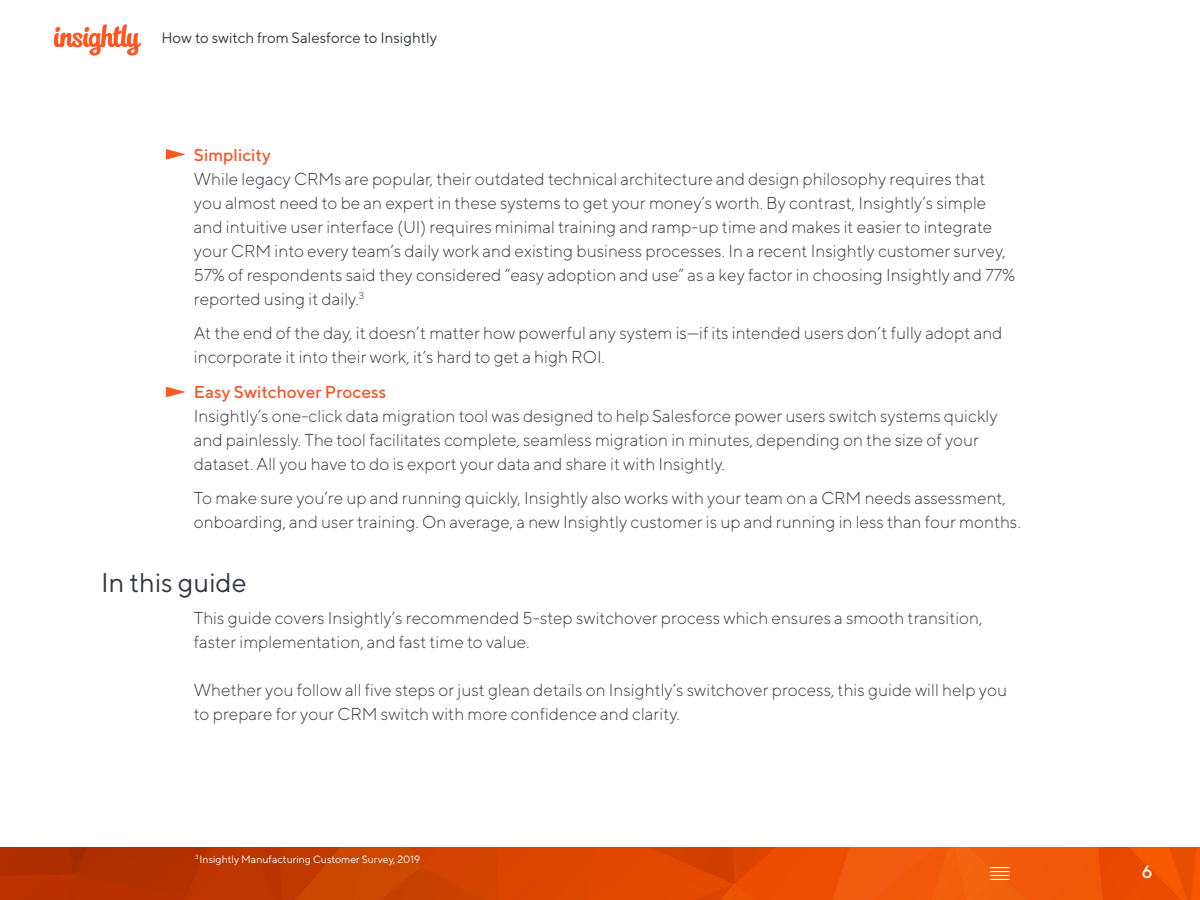
<style>
.page{position:relative;width:1200px;height:900px;background:#fff}
.page>*{position:absolute;margin:0;border:0;box-sizing:border-box;transform-origin:0 0}
.t1{font:27px "TT Norms";color:#343741}
.t2{font:500 18px "TT Norms";color:#fff}
.t3{font:300 17.25px/24px "TT Norms";color:#343842}
.t4{font:300 17.25px/24px "TT Norms";color:#343741}
.t5{font:500 17.25px "TT Norms";color:#f1582a}
.t6{font:15px "TT Norms";color:#343842}
.t7{font:10.5px "TT Norms";color:#fff}
</style>
<div class="page">
<svg style="left:54px;top:24px;width:87px;height:32px"></svg>
<img style="left:0;top:847px;width:1200px;height:53px">
<svg style="left:990px;top:867px;width:20px;height:13px"></svg>
<svg style="left:166px;top:149px;width:19px;height:10px"></svg>
<svg style="left:166px;top:387px;width:19px;height:10px"></svg>
<p class="t6" style="left:161px;top:29px;width:277px">How to switch from Salesforce to Insightly</p>
<p class="t5" style="left:194px;top:144px;width:79px">Simplicity</p>
<p class="t4" style="left:194px;top:166px;width:823px">While legacy CRMs are popular, their outdated technical architecture and design philosophy requires that you almost need to be an expert in these systems to get your money’s worth. By contrast, Insightly’s simple and intuitive user interface (UI) requires minimal training and ramp-up time and makes it easier to integrate your CRM into every team’s daily work and existing business processes. In a recent Insightly customer survey, 57% of respondents said they considered “easy adoption and use” as a key factor in choosing Insightly and 77% reported using it daily.<sup>3</sup></p>
<p class="t4" style="left:194px;top:321px;width:810px">At the end of the day, it doesn’t matter how powerful any system is—if its intended users don’t fully adopt and incorporate it into their work, it’s hard to get a high ROI.</p>
<p class="t5" style="left:194px;top:381px;width:194px">Easy Switchover Process</p>
<p class="t3" style="left:194px;top:403px;width:805px">Insightly’s one-click data migration tool was designed to help Salesforce power users switch systems quickly and painlessly. The tool facilitates complete, seamless migration in minutes, depending on the size of your dataset. All you have to do is export your data and share it with Insightly.</p>
<p class="t3" style="left:194px;top:486px;width:828px">To make sure you’re up and running quickly, Insightly also works with your team on a CRM needs assessment, onboarding, and user training. On average, a new Insightly customer is up and running in less than four months.</p>
<h1 class="t1" style="left:101px;top:566px;width:147px">In this guide</h1>
<p class="t3" style="left:194px;top:606px;width:790px">This guide covers Insightly’s recommended 5-step switchover process which ensures a smooth transition, faster implementation, and fast time to value.</p>
<p class="t3" style="left:194px;top:678px;width:815px">Whether you follow all five steps or just glean details on Insightly’s switchover process, this guide will help you to prepare for your CRM switch with more confidence and clarity.</p>
<p class="t7" style="left:195px;top:853px;width:227px"><sup>3</sup> Insightly Manufacturing Customer Survey, 2019</p>
<p class="t2" style="left:1142px;top:861px;width:13px">6</p>
</div>
